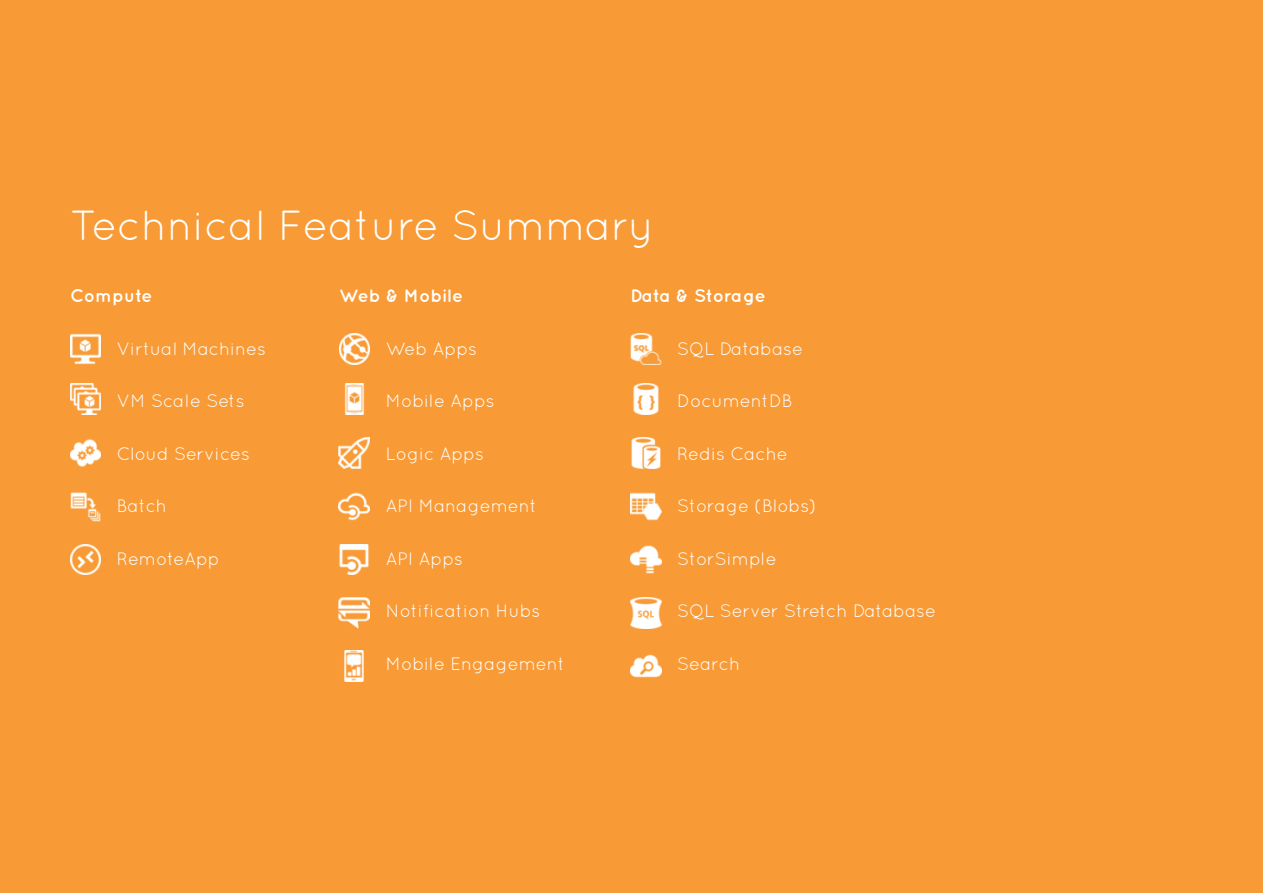
<style>
.page{position:relative;width:1263px;height:893px;background:#f89b37}
.page>*{position:absolute;margin:0;border:0;box-sizing:border-box;transform-origin:0 0}
.t1{font:42px "Quicksand";color:#fff}
.t2{font:18px "Quicksand";color:#fff}
.t3{font:700 18px "Quicksand";color:#fff}
</style>
<div class="page">
<img style="left:70px;top:384px;width:31px;height:30px">
<img style="left:70px;top:439px;width:31px;height:28px">
<img style="left:70px;top:492px;width:31px;height:30px">
<img style="left:70px;top:544px;width:31px;height:31px">
<img style="left:70px;top:334px;width:31px;height:30px">
<img style="left:339px;top:334px;width:31px;height:30px">
<img style="left:344px;top:384px;width:21px;height:30px">
<img style="left:339px;top:438px;width:30px;height:30px">
<img style="left:339px;top:492px;width:30px;height:29px">
<img style="left:339px;top:544px;width:30px;height:31px">
<img style="left:339px;top:598px;width:30px;height:30px">
<img style="left:344px;top:651px;width:20px;height:30px">
<img style="left:631px;top:334px;width:31px;height:30px">
<img style="left:633px;top:384px;width:26px;height:30px">
<img style="left:631px;top:438px;width:30px;height:30px">
<img style="left:630px;top:492px;width:31px;height:29px">
<img style="left:630px;top:545px;width:31px;height:29px">
<img style="left:630px;top:598px;width:31px;height:30px">
<img style="left:630px;top:654px;width:31px;height:24px">
<p class="t1" style="left:70px;top:201px;width:586px">Technical Feature Summary</p>
<p class="t3" style="left:70px;top:285px;width:84px">Compute</p>
<p class="t2" style="left:117px;top:338px;width:151px">Virtual Machines</p>
<p class="t2" style="left:117px;top:391px;width:129px">VM Scale Sets</p>
<p class="t2" style="left:117px;top:443px;width:134px">Cloud Services</p>
<p class="t2" style="left:117px;top:496px;width:52px">Batch</p>
<p class="t2" style="left:117px;top:548px;width:104px">RemoteApp</p>
<p class="t3" style="left:339px;top:285px;width:126px">Web &amp; Mobile</p>
<p class="t2" style="left:386px;top:338px;width:93px">Web Apps</p>
<p class="t2" style="left:386px;top:391px;width:110px">Mobile Apps</p>
<p class="t2" style="left:386px;top:443px;width:100px">Logic Apps</p>
<p class="t2" style="left:386px;top:496px;width:153px">API Management</p>
<p class="t2" style="left:386px;top:548px;width:79px">API Apps</p>
<p class="t2" style="left:386px;top:601px;width:156px">Notification Hubs</p>
<p class="t2" style="left:386px;top:653px;width:181px">Mobile Engagement</p>
<p class="t3" style="left:630px;top:285px;width:137px">Data &amp; Storage</p>
<p class="t2" style="left:677px;top:338px;width:127px">SQL Database</p>
<p class="t2" style="left:677px;top:391px;width:117px">DocumentDB</p>
<p class="t2" style="left:677px;top:443px;width:112px">Redis Cache</p>
<p class="t2" style="left:677px;top:496px;width:141px">Storage (Blobs)</p>
<p class="t2" style="left:677px;top:548px;width:101px">StorSimple</p>
<p class="t2" style="left:677px;top:601px;width:260px">SQL Server Stretch Database</p>
<p class="t2" style="left:677px;top:653px;width:64px">Search</p>
</div>
